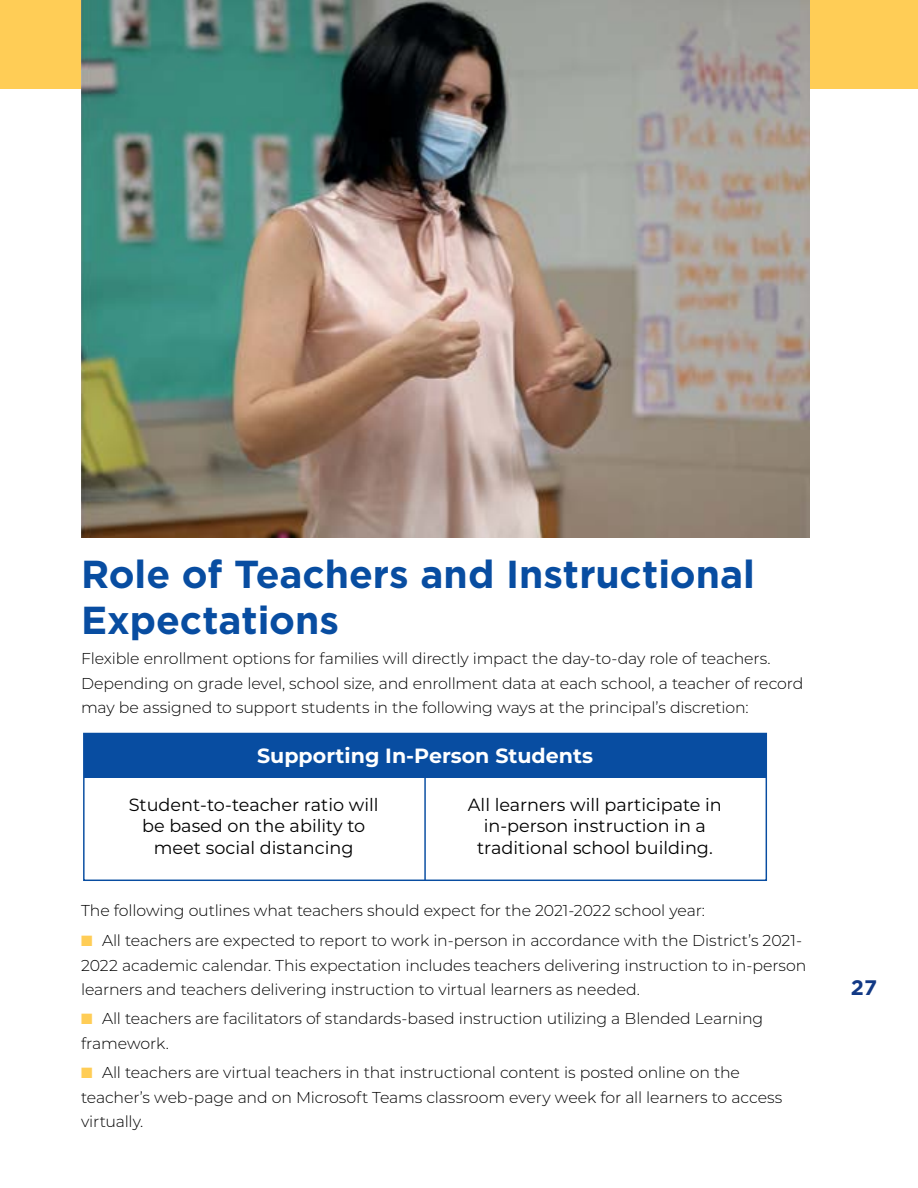
<style>
.page{position:relative;width:918px;height:1188px;background:#fff}
.page>*{position:absolute;margin:0;border:0;box-sizing:border-box;transform-origin:0 0}
.t1{font:700 39px/46.8px "Gotham";color:#084da1}
.t2{font:700 21px "Gotham";color:#123985}
.t3{font:700 20.55px "Montserrat";color:#fff}
.t4{font:17.7px/21.1px "Montserrat";color:#000;text-align:center}
.t5{font:300 15.75px/24px "Montserrat";letter-spacing:-.01em;color:#000}
.s1{color:#ffcd56}
</style>
<div class="page">
<div style="left:0;top:0;width:918px;height:89px;background:#ffcd56"></div>
<img style="left:81px;top:0;width:729px;height:537px">
<hr style="left:424px;top:738px;width:2px;height:142px;background:#084da1">
<div style="left:84px;top:733px;width:682px;height:45px;background:#084da1"></div>
<div style="left:83px;top:733px;width:684px;height:148px;border:1px solid #084da1"></div>
<h1 class="t1" style="left:81px;top:550px;width:676px">Role of Teachers and Instructional<br>Expectations</h1>
<p class="t5" style="left:81px;top:646px;width:724px">Flexible enrollment options for families will directly impact the day-to-day role of teachers.<br>Depending on grade level, school size, and enrollment data at each school, a teacher of record may be assigned to support students in the following ways at the principal’s discretion:</p>
<h3 class="t3" style="left:257px;top:741px;width:337px">Supporting In-Person Students</h3>
<p class="t4" style="left:129px;top:794px;width:251px">Student-to-teacher ratio will be based on the ability to meet social distancing</p>
<p class="t4" style="left:468px;top:794px;width:255px">All learners will participate in in-person instruction in a traditional school building.</p>
<p class="t5" style="left:81px;top:898px;width:626px">The following outlines what teachers should expect for the 2021-2022 school year:</p>
<p class="t5" style="left:81px;top:928px;width:727px"><span class="s1">■</span> All teachers are expected to report to work in-person in accordance with the District’s 2021-<br>2022 academic calendar. This expectation includes teachers delivering instruction to in-person learners and teachers delivering instruction to virtual learners as needed.</p>
<p class="t5" style="left:81px;top:1006px;width:684px"><span class="s1">■</span> All teachers are facilitators of standards-based instruction utilizing a Blended Learning framework.</p>
<p class="t5" style="left:81px;top:1060px;width:703px"><span class="s1">■</span> All teachers are virtual teachers in that instructional content is posted online on the teacher’s web-page and on Microsoft Teams classroom every week for all learners to access virtually.</p>
<h2 class="t2" style="left:851px;top:974px;width:28px">27</h2>
</div>
